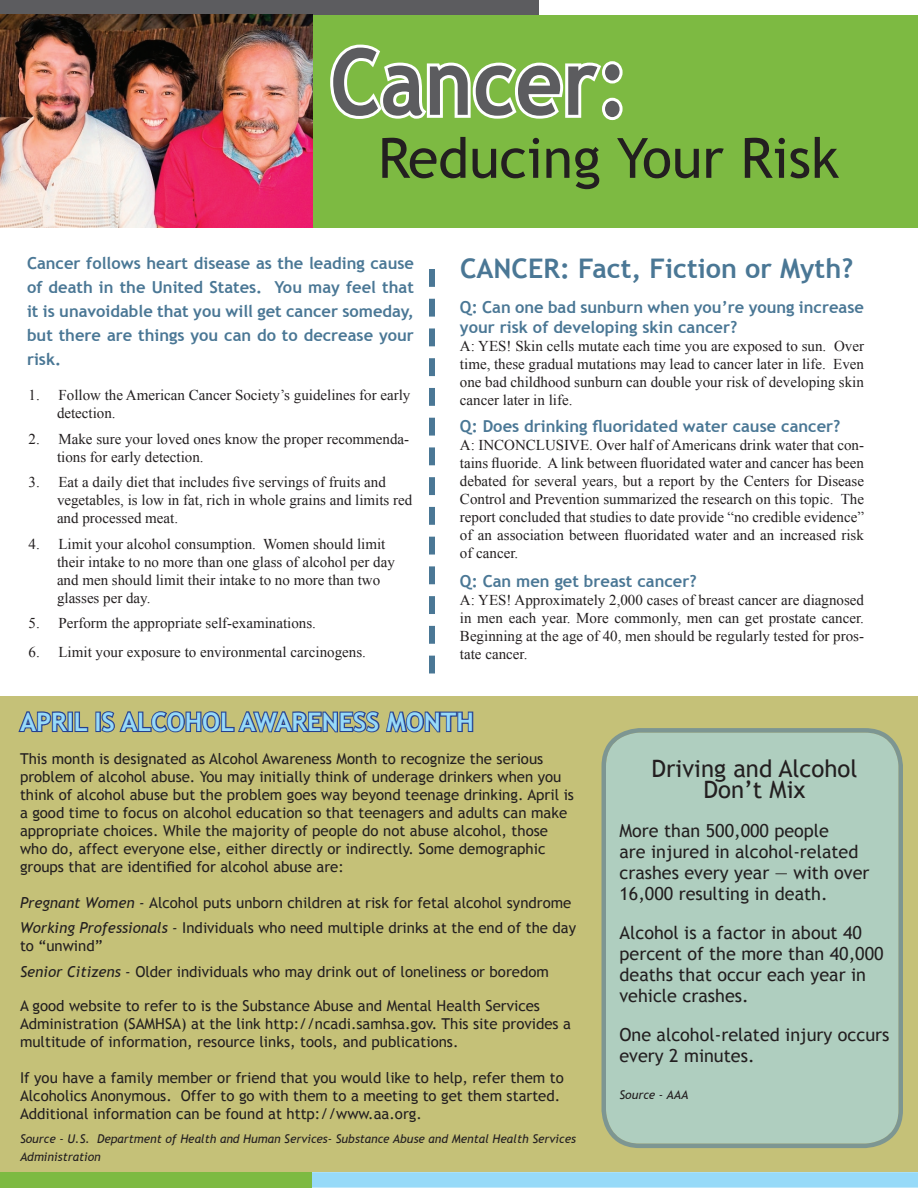
<style>
.page{position:relative;width:918px;height:1188px;background:#fff}
.page>*{position:absolute;margin:0;border:0;box-sizing:border-box;transform-origin:0 0}
.t1{font:700 92.4px "Trebuchet MS";color:#5c5c5f;scale:.89 1}
.t2{font:55.5px "Trebuchet MS";color:#231f20}
.t3{font:700 27px "Trebuchet MS";color:#4a7795}
.t4{font:700 25.5px "Trebuchet MS";color:#97daf8}
.t5{font:24px/21px "Trebuchet MS";color:#231f20;text-align:center}
.t6{font:18px/21px "Trebuchet MS";color:#231f20}
.t7{font:700 16.5px/24px "Trebuchet MS";color:#4a7795;text-align:justify}
.t8{font:15px/18px "Times New Roman";color:#231f20}
.t9{font:15px/18px "Trebuchet MS";color:#231f20}
.t10{font:italic 12px/18px "Trebuchet MS";color:#231f20}
.s1{font-style:italic}
</style>
<div class="page">
<div style="left:0;top:697px;width:918px;height:475px;background:#c5c178"></div>
<div style="left:1px;top:0;width:538px;height:15px;background:#5c5c5f"></div>
<div style="left:312px;top:1173px;width:605px;height:14px;background:#97daf8"></div>
<div style="left:311px;top:1172px;width:607px;height:16px;border:2px solid #97daf8"></div>
<div style="left:0;top:1172px;width:311px;height:16px;background:#7dba42"></div>
<div style="left:312px;top:15px;width:606px;height:212px;background:#7dba42"></div>
<svg style="left:18px;top:711px;width:71px;height:22px"></svg>
<div style="left:95px;top:712px;width:6px;height:20px;border:2px solid #25408f"></div>
<svg style="left:100px;top:711px;width:374px;height:22px"></svg>
<div style="left:601px;top:728px;width:302px;height:420px;background:#afcebf"></div>
<svg style="left:429px;top:269px;width:6px;height:405px"></svg>
<svg style="left:330px;top:44px;width:293px;height:77px"></svg>
<img style="left:0;top:14px;width:312px;height:213px">
<h1 class="t1" style="left:330px;top:24px;width:337px">Cancer:</h1>
<h2 class="t2" style="left:378px;top:125px;width:463px">Reducing Your Risk</h2>
<p class="t7" style="left:27px;top:251px;width:389px">Cancer follows heart disease as the leading cause of death in the United States. You may feel that it is unavoidable that you will get cancer someday, but there are things you can do to decrease your risk.</p>
<p class="t8" style="left:57px;top:386px;width:355px;text-indent:-28px">1. Follow the American Cancer Society’s guidelines for early detection.</p>
<p class="t8" style="left:57px;top:430px;width:354px;text-indent:-28px">2. Make sure your loved ones know the proper recommenda&shy;tions for early detection.</p>
<p class="t8" style="left:57px;top:473px;width:357px;text-indent:-28px">3. Eat a daily diet that includes five servings of fruits and vegetables, is low in fat, rich in whole grains and limits red and processed meat.</p>
<p class="t8" style="left:57px;top:535px;width:339px;text-indent:-28px">4. Limit your alcohol consumption. Women should limit their intake to no more than one glass of alcohol per day and men should limit their intake to no more than two glasses per day.</p>
<p class="t8" style="left:28px;top:614px;width:289px">5. Perform the appropriate self-examinations.</p>
<p class="t8" style="left:28px;top:643px;width:339px">6. Limit your exposure to environmental carcinogens.</p>
<h3 class="t3" style="left:460px;top:251px;width:395px">CANCER: Fact, Fiction or Myth?</h3>
<p class="t7" style="left:460px;top:297px;width:406px;line-height:19.8px">Q: Can one bad sunburn when you’re young increase your risk of developing skin cancer?</p>
<p class="t8" style="left:460px;top:336px;width:406px;text-align:justify">A: YES! Skin cells mutate each time you are exposed to sun. Over time, these gradual mutations may lead to cancer later in life. Even one bad childhood sunburn can double your risk of developing skin cancer later in life.</p>
<p class="t7" style="left:460px;top:414px;width:382px">Q: Does drinking fluoridated water cause cancer?</p>
<p class="t8" style="left:460px;top:436px;width:406px;text-align:justify">A: INCONCLUSIVE. Over half of Americans drink water that con&shy;tains fluoride. A link between fluoridated water and cancer has been debated for several years, but a report by the Centers for Disease Control and Prevention summarized the research on this topic. The report concluded that studies to date provide “no credible evidence” of an association between fluoridated water and an increased risk of cancer.</p>
<p class="t7" style="left:460px;top:569px;width:238px">Q: Can men get breast cancer?</p>
<p class="t8" style="left:460px;top:590px;width:406px;text-align:justify">A: YES! Approximately 2,000 cases of breast cancer are diagnosed in men each year. More commonly, men can get prostate cancer.<br>Beginning at the age of 40, men should be regularly tested for pros&shy;tate cancer.</p>
<h3 class="t4" style="left:20px;top:706px;width:455px">APRIL IS ALCOHOL AWARENESS MONTH</h3>
<p class="t9" style="left:20px;top:750px;width:556px">This month is designated as Alcohol Awareness Month to recognize the serious problem of alcohol abuse. You may initially think of underage drinkers when you think of alcohol abuse but the problem goes way beyond teenage drinking. April is a good time to focus on alcohol education so that teenagers and adults can make appropriate choices. While the majority of people do not abuse alcohol, those who do, affect everyone else, either directly or indirectly. Some demographic groups that are identified for alcohol abuse are:</p>
<p class="t9" style="left:20px;top:890px;width:558px;line-height:25.5px"><span class="s1">Pregnant Women -</span> Alcohol puts unborn children at risk for fetal alcohol syndrome<br><span class="s1">Working Professionals -</span> Individuals who need multiple drinks at the end of the day</p>
<p class="t9" style="left:20px;top:934px;width:530px;line-height:25.5px">to “unwind”<br><span class="s1">Senior Citizens -</span> Older individuals who may drink out of loneliness or boredom</p>
<p class="t9" style="left:20px;top:997px;width:553px">A good website to refer to is the Substance Abuse and Mental Health Services<br>Administration (SAMHSA) at the link http://ncadi.samhsa.gov. This site provides a multitude of information, resource links, tools, and publications.</p>
<p class="t9" style="left:20px;top:1069px;width:545px">If you have a family member or friend that you would like to help, refer them to<br>Alcoholics Anonymous. Offer to go with them to a meeting to get them started.<br>Additional information can be found at http://www.aa.org.</p>
<p class="t10" style="left:20px;top:1130px;width:558px">Source - U.S. Department of Health and Human Services- Substance Abuse and Mental Health Services<br>Administration</p>
<h3 class="t5" style="left:652px;top:758px;width:207px">Driving and Alcohol<br>Don’t Mix</h3>
<p class="t6" style="left:620px;top:820px;width:252px">More than 500,000 people<br>are injured in alcohol-related crashes every year — with over<br>16,000 resulting in death.</p>
<p class="t6" style="left:620px;top:922px;width:266px">Alcohol is a factor in about 40 percent of the more than 40,000 deaths that occur each year in vehicle crashes.</p>
<p class="t6" style="left:620px;top:1024px;width:271px">One alcohol-related injury occurs every 2 minutes.</p>
<p class="t10" style="left:620px;top:1086px;width:71px">Source - AAA</p>
</div>
